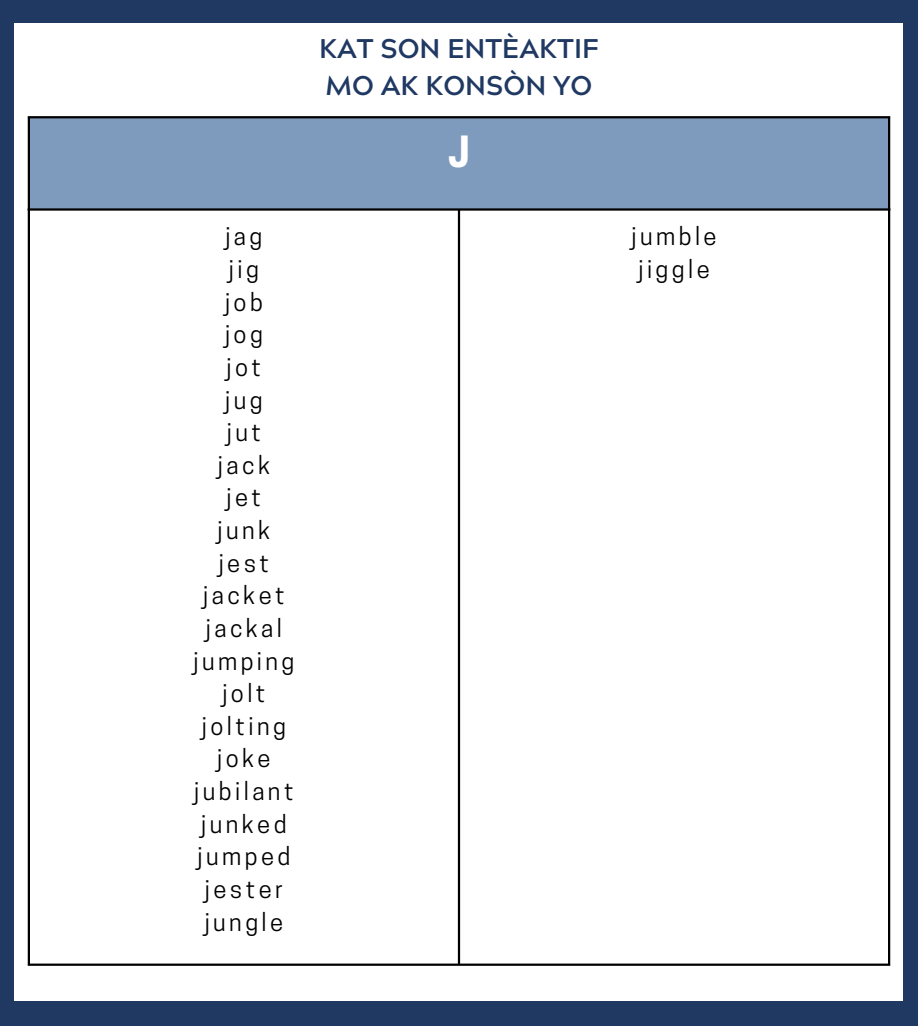
<style>
.page{position:relative;width:918px;height:1026px;background:#203963}
.page>*{position:absolute;margin:0;border:0;box-sizing:border-box;transform-origin:0 0}
.t1{font:700 40.35px "Cooper Hewitt";color:#fff}
.t2{font:700 27px/37.2px "Acherus Grotesque";color:#203963}
.t3{font:23.85px/32.7px "Cooper Hewitt";letter-spacing:.145em;color:#000;text-align:center}
</style>
<div class="page">
<div style="left:15px;top:23px;width:888px;height:978px;background:#fff"></div>
<div style="left:29px;top:117px;width:860px;height:93px;background:#7e9bbd"></div>
<hr style="left:28px;top:118px;width:2px;height:846px;background:#000">
<hr style="left:458px;top:211px;width:2px;height:753px;background:#000">
<hr style="left:888px;top:118px;width:2px;height:846px;background:#000">
<hr style="left:28px;top:116px;width:862px;height:2px;background:#000">
<hr style="left:28px;top:208px;width:862px;height:3px;background:#000">
<hr style="left:28px;top:964px;width:862px;height:2px;background:#000">
<p class="t2" style="left:319px;top:34px;width:281px">KAT SON ENTÈAKTIF<br>MO AK KONSÒN YO</p>
<h1 class="t1" style="left:448px;top:137px;width:23px">J</h1>
<p class="t3" style="left:193px;top:223px;width:102px">jag<br>jig<br>job<br>jog<br>jot<br>jug<br>jut<br>jack<br>jet<br>junk jest jacket jackal jumping jolt jolting joke jubilant junked jumped jester jungle</p>
<p class="t3" style="left:632px;top:223px;width:87px;text-align:left">jumble jiggle</p>
</div>
